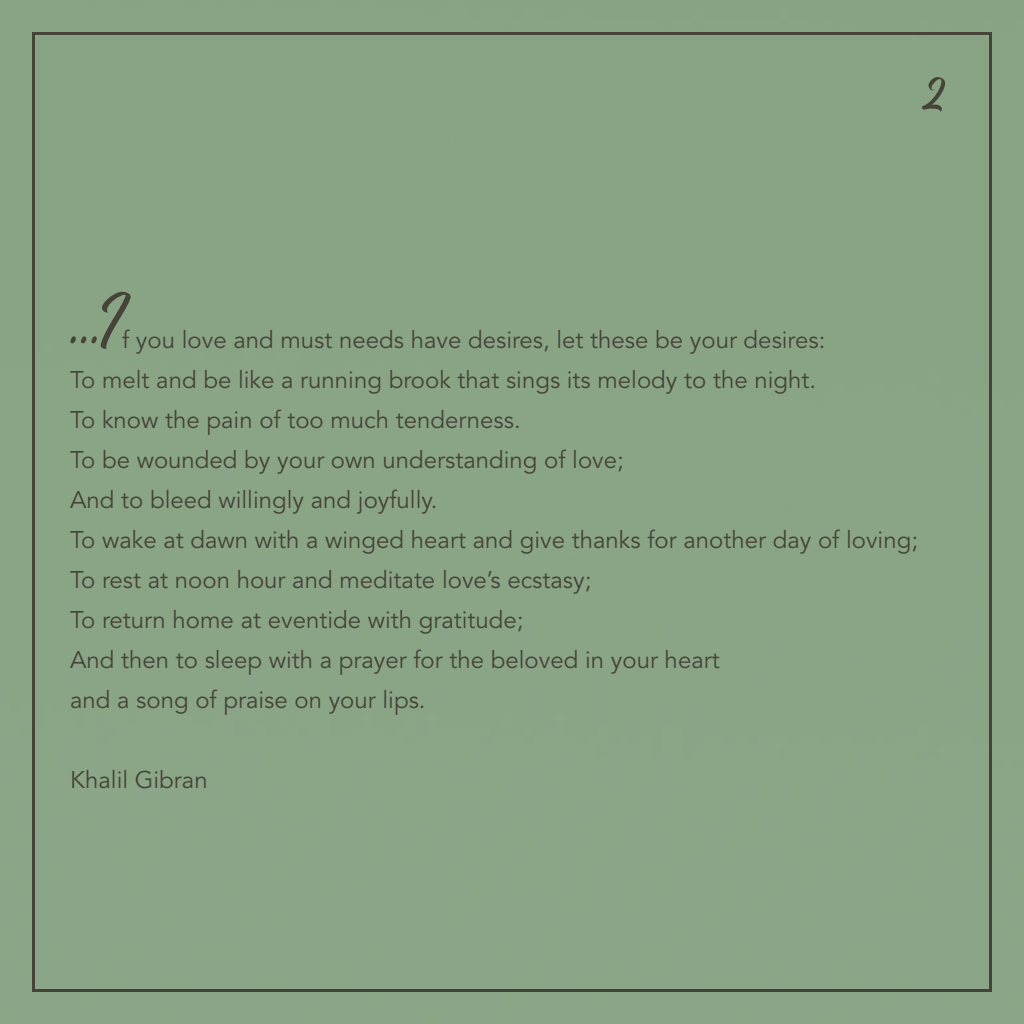
<style>
.page{position:relative;width:1024px;height:1024px;background:#fff}
.page>*{position:absolute;margin:0;border:0;box-sizing:border-box;transform-origin:0 0}
.t1{font:80px "Srinthile Script";color:#464338}
.t2{font:60px "Srinthile Script";color:#464338}
.t3{font:24px/40px "Avenir LT Std";color:#464338}
</style>
<div class="page">
<h2 class="t2" style="left:925px;top:60px;width:18px">2</h2>
<h1 class="t1" style="left:70px;top:276px;width:54px">...I</h1>
<p class="t3" style="left:70px;top:320px;width:850px;text-indent:52px">f you love and must needs have desires, let these be your desires:<br>To melt and be like a running brook that sings its melody to the night.<br>To know the pain of too much tenderness.<br>To be wounded by your own understanding of love;<br>And to bleed willingly and joyfully.<br>To wake at dawn with a winged heart and give thanks for another day of loving; To rest at noon hour and meditate love’s ecstasy;<br>To return home at eventide with gratitude;<br>And then to sleep with a prayer for the beloved in your heart<br>and a song of praise on your lips.</p>
<p class="t3" style="left:70px;top:760px;width:139px">Khalil Gibran</p>
</div>
